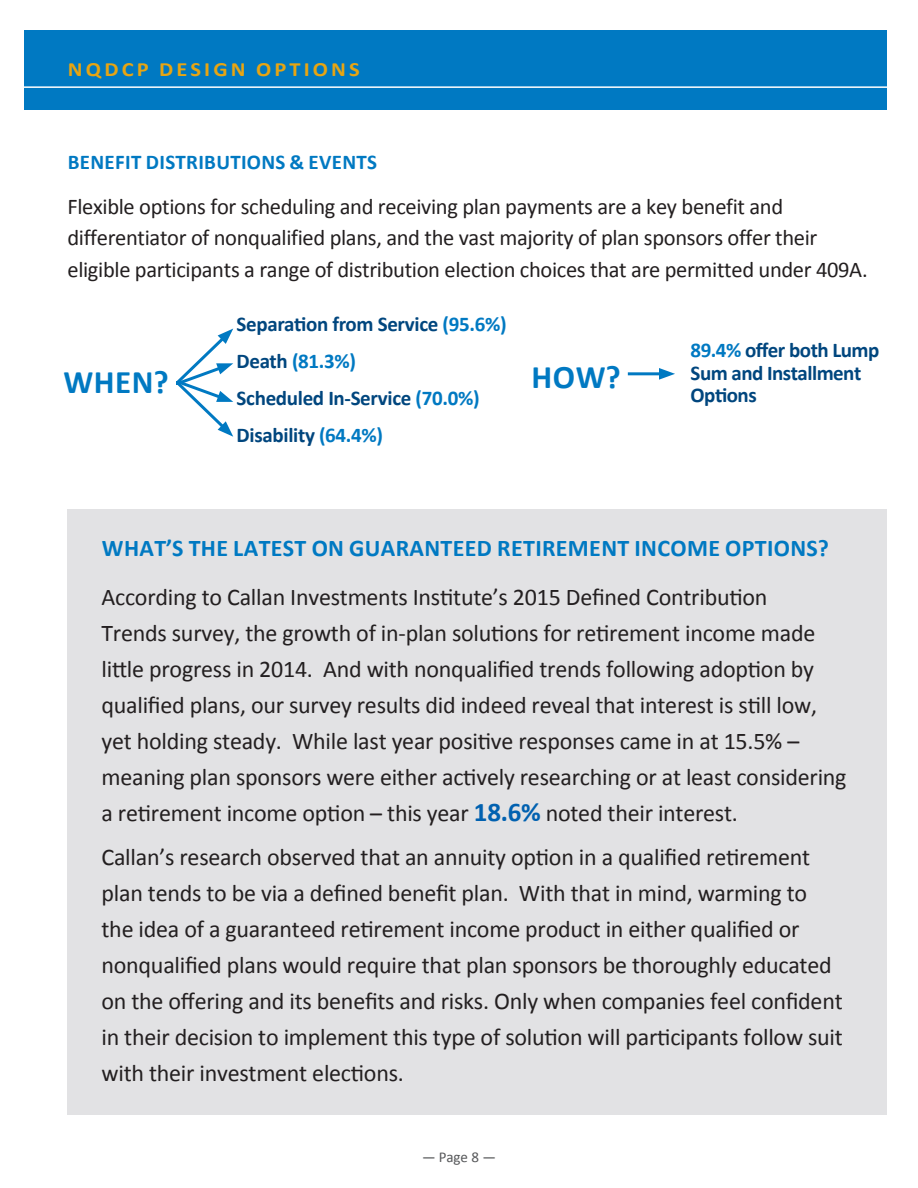
<style>
.page{position:relative;width:918px;height:1188px;background:#fff}
.page>*{position:absolute;margin:0;border:0;box-sizing:border-box;transform-origin:0 0}
.Body{font:700 33px "Calibri";letter-spacing:.015em;color:#0079c2}
.Subhead{font:24px/36px "Calibri";letter-spacing:-.01em;color:#231f20}
.Subhead-2{font:700 24px "Calibri";letter-spacing:.015em;color:#0079c2}
.Body-2{font:22.5px/31.5px "Calibri";letter-spacing:-.015em;color:#231f20}
.Bullets{font:700 21px/22.5px "Calibri";letter-spacing:-.015em;color:#00467e}
.Body_bold{font:700 21px "Calibri";letter-spacing:.015em;color:#0079c2}
.Bullets-2{font:700 21px "Calibri";letter-spacing:-.015em;color:#0079c2}
.t1{font:700 20.25px "Calibri";letter-spacing:.14em;color:#e7a512;scale:1.11 1}
.t2{font:15px "Calibri";color:#57585a}
.s1{color:#0079c2}
.s2{color:#00467e}
.s3{font-weight:700;font-size:27px;color:#0161b0}
</style>
<div class="page">
<div style="left:25px;top:30px;width:862px;height:79px;background:#0079c2"></div>
<hr style="left:19px;top:86px;width:871px;height:2px;background:#fff">
<div style="left:68px;top:509px;width:819px;height:606px;background:#e2e2e4"></div>
<hr style="left:628px;top:372px;width:37px;height:3px;background:#0079c2">
<svg style="left:659px;top:368px;width:16px;height:12px"></svg>
<svg style="left:176px;top:329px;width:57px;height:108px"></svg>
<p class="t1" style="left:68px;top:57px;width:264px">NQDCP DESIGN OPTIONS</p>
<p class="Body_bold" style="left:68px;top:148px;width:311px">BENEFIT DISTRIBUTIONS &amp; EVENTS</p>
<p class="Body-2" style="left:68px;top:191px;width:802px">Flexible options for scheduling and receiving plan payments are a key benefit and differentiator of nonqualified plans, and the vast majority of plan sponsors offer their eligible participants a range of distribution election choices that are permitted under 409A.</p>
<p class="Bullets" style="left:237px;top:313px;width:271px">Separation from Service <span class="s1">(95.6%)</span></p>
<p class="Bullets-2" style="left:237px;top:348px;width:121px"><span class="s2">Death</span> (81.3%)</p>
<p class="Bullets" style="left:237px;top:387px;width:244px">Scheduled In-Service <span class="s1">(70.0%)</span></p>
<p class="Bullets" style="left:237px;top:423px;width:148px">Disability <span class="s1">(64.4%)</span></p>
<p class="Bullets" style="left:691px;top:339px;width:190px"><span class="s1">89.4%</span> offer both Lump<br>Sum and Installment<br>Options</p>
<p class="Body" style="left:64px;top:361px;width:107px">WHEN?</p>
<p class="Body" style="left:532px;top:356px;width:91px">HOW?</p>
<p class="Subhead-2" style="left:102px;top:533px;width:728px">WHAT’S THE LATEST ON GUARANTEED RETIREMENT INCOME OPTIONS?</p>
<p class="Subhead" style="left:102px;top:579px;width:747px">According to Callan Investments Institute’s 2015 Defined Contribution<br>Trends survey, the growth of in-plan solutions for retirement income made little progress in 2014. And with nonqualified trends following adoption by qualified plans, our survey results did indeed reveal that interest is still low, yet holding steady. While last year positive responses came in at 15.5% – meaning plan sponsors were either actively researching or at least considering a retirement income option – this year <span class="s3">18.6%</span> noted their interest.</p>
<p class="Subhead" style="left:102px;top:840px;width:743px">Callan’s research observed that an annuity option in a qualified retirement plan tends to be via a defined benefit plan. With that in mind, warming to the idea of a guaranteed retirement income product in either qualified or nonqualified plans would require that plan sponsors be thoroughly educated on the offering and its benefits and risks. Only when companies feel confident in their decision to implement this type of solution will participants follow suit with their investment elections.</p>
<p class="t2" style="left:422px;top:1148px;width:75px">— Page 8 —</p>
</div>
